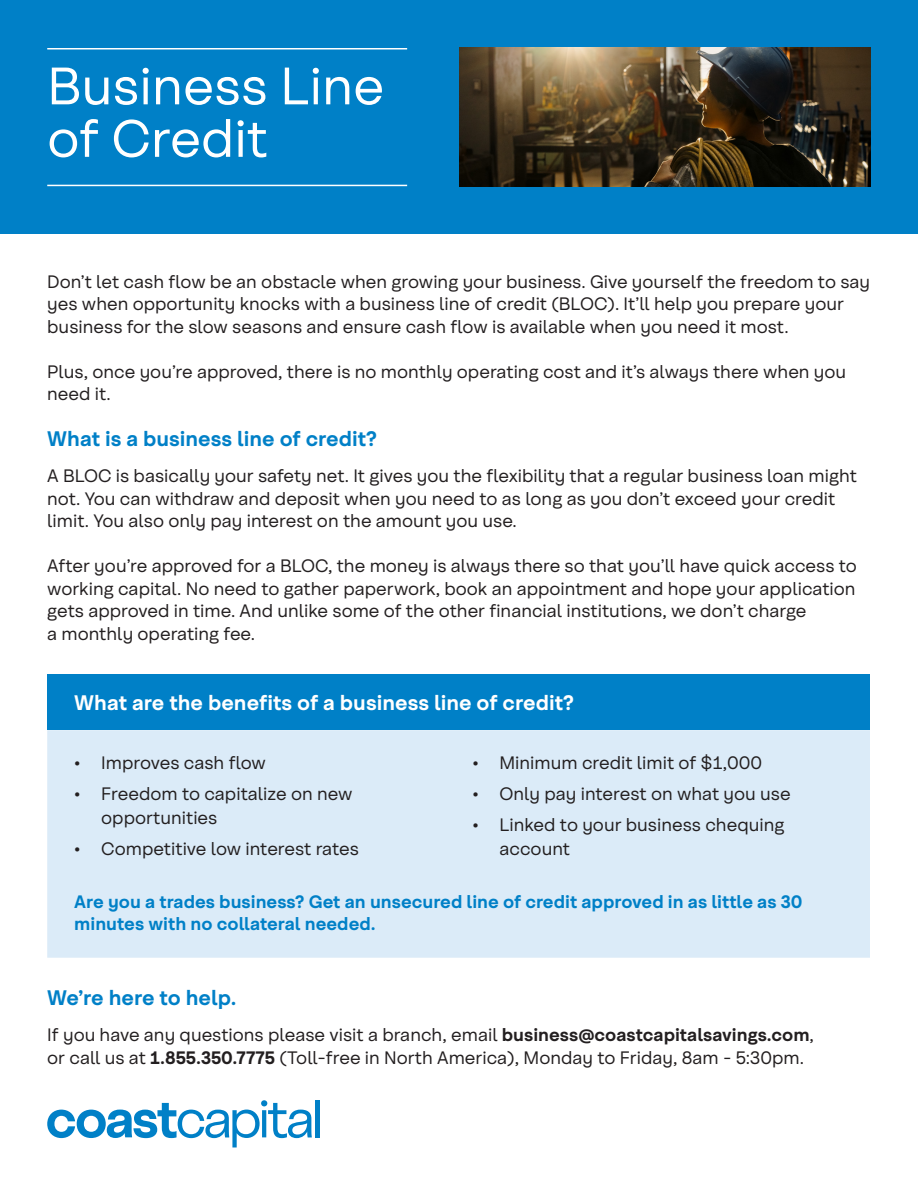
<style>
.page{position:relative;width:918px;height:1188px;background:#fff}
.page>*{position:absolute;margin:0;border:0;box-sizing:border-box;transform-origin:0 0}
.t1{font:52.5px/52.5px "Coast Sans";color:#fff}
.t2{font:700 21px "Coast Sans";color:#0080c7}
.t3{font:700 21px "Coast Sans";color:#fff}
.t4{font:18px/22.5px "Coast Sans";color:#231f20}
.t5{font:700 18px/22.5px "Coast Sans";color:#0080c7}
.s1{font-weight:700}
</style>
<div class="page">
<svg style="left:47px;top:1100px;width:265px;height:47px"></svg>
<hr style="left:315px;top:1100px;width:4px;height:37px;background:#0080c7">
<div style="left:0;top:0;width:918px;height:233px;background:#0080c7"></div>
<img style="left:459px;top:47px;width:412px;height:140px">
<hr style="left:47px;top:48px;width:360px;height:2px;background:#fff">
<hr style="left:47px;top:185px;width:360px;height:1px;background:#fff">
<div style="left:47px;top:675px;width:823px;height:55px;background:#0080c7"></div>
<div style="left:47px;top:730px;width:823px;height:228px;background:#dbebf8"></div>
<p class="t1" style="left:47px;top:59px;width:339px">Business Line of Credit</p>
<p class="t4" style="left:47px;top:270px;width:824px">Don’t let cash flow be an obstacle when growing your business. Give yourself the freedom to say yes when opportunity knocks with a business line of credit (BLOC). It’ll help you prepare your business for the slow seasons and ensure cash flow is available when you need it most.</p>
<p class="t4" style="left:47px;top:360px;width:801px">Plus, once you’re approved, there is no monthly operating cost and it’s always there when you need it.</p>
<p class="t2" style="left:47px;top:427px;width:331px">What is a business line of credit?</p>
<p class="t4" style="left:47px;top:465px;width:811px">A BLOC is basically your safety net. It gives you the flexibility that a regular business loan might not. You can withdraw and deposit when you need to as long as you don’t exceed your credit limit. You also only pay interest on the amount you use.</p>
<p class="t4" style="left:47px;top:555px;width:811px;text-align:justify">After you’re approved for a BLOC, the money is always there so that you’ll have quick access to working capital. No need to gather paperwork, book an appointment and hope your application gets approved in time. And unlike some of the other financial institutions, we don’t charge</p>
<p class="t4" style="left:47px;top:622px;width:209px">a monthly operating fee.</p>
<p class="t3" style="left:74px;top:691px;width:501px">What are the benefits of a business line of credit?</p>
<p class="t4" style="left:472px;top:751px;width:291px">• Minimum credit limit of $1,000</p>
<p class="t4" style="left:472px;top:782px;width:320px">• Only pay interest on what you use</p>
<p class="t4" style="left:500px;top:812px;width:287px;line-height:24px;text-indent:-27px">• Linked to your business chequing account</p>
<p class="t5" style="left:74px;top:890px;width:730px">Are you a trades business? Get an unsecured line of credit approved in as little as 30 minutes with no collateral needed.</p>
<p class="t4" style="left:74px;top:751px;width:193px">• Improves cash flow</p>
<p class="t4" style="left:101px;top:781px;width:253px;line-height:24px;text-indent:-27px">• Freedom to capitalize on new opportunities</p>
<p class="t4" style="left:74px;top:837px;width:286px">• Competitive low interest rates</p>
<p class="t2" style="left:47px;top:986px;width:191px">We’re here to help.</p>
<p class="t4" style="left:47px;top:1024px;width:768px">If you have any questions please visit a branch, email <span class="s1">business@coastcapitalsavings.com</span>,</p>
<p class="t4" style="left:47px;top:1046px;width:758px">or call us at <span class="s1">1.855.350.7775</span> (Toll-free in North America), Monday to Friday, 8am - 5:30pm.</p>
</div>
